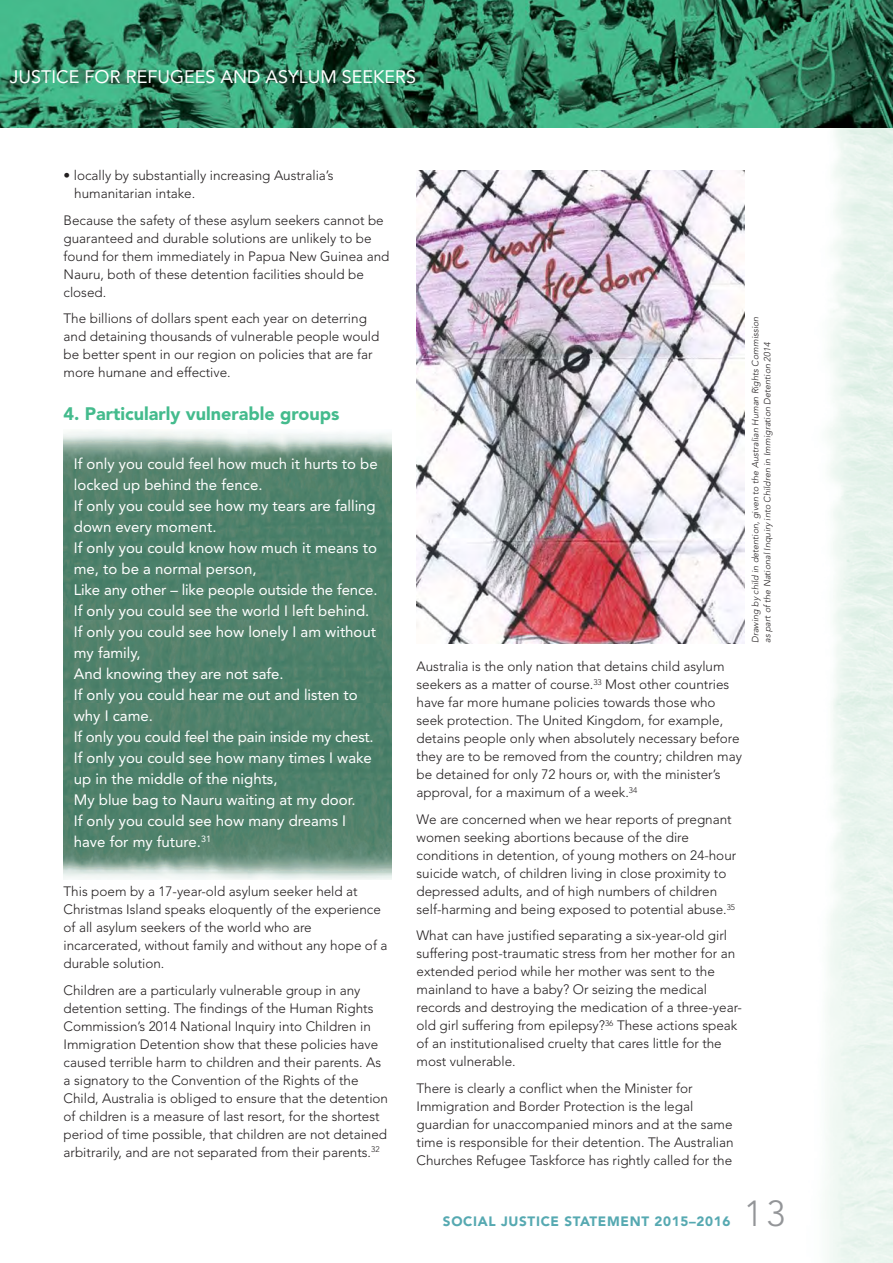
<style>
.page{position:relative;width:893px;height:1263px;background:#fff}
.page>*{position:absolute;margin:0;border:0;box-sizing:border-box;transform-origin:0 0}
.t1{font:300 36px "Avenir";color:#939598}
.t2{font:18px "Avenir";color:#fff}
.t3{font:900 18px "Avenir";color:#44bb8d}
.t4{font:15px/21px "Avenir";color:#fff}
.t5{font:300 13.5px/18px "Avenir";color:#231f20}
.t6{font:900 13.5px "Avenir";letter-spacing:.05em;color:#56a9b1}
.t7{font:300 9px/12px "Avenir";letter-spacing:.005em;color:#231f20}
</style>
<div class="page">
<img style="left:0;top:0;width:892px;height:128px">
<img style="left:416px;top:170px;width:328px;height:474px">
<img style="left:64px;top:431px;width:327px;height:189px">
<img style="left:64px;top:703px;width:327px;height:177px">
<img style="left:64px;top:620px;width:327px;height:83px">
<h2 class="t2" style="left:10px;top:70px;width:408px">JUSTICE FOR REFUGEES AND ASYLUM SEEKERS</h2>
<p class="t5" style="left:74px;top:168px;width:261px;text-indent:-11px">• locally by substantially increasing Australia’s humanitarian intake.</p>
<p class="t5" style="left:64px;top:212px;width:327px">Because the safety of these asylum seekers cannot be guaranteed and durable solutions are unlikely to be found for them immediately in Papua New Guinea and Nauru, both of these detention facilities should be closed.</p>
<p class="t5" style="left:64px;top:311px;width:317px">The billions of dollars spent each year on deterring and detaining thousands of vulnerable people would be better spent in our region on policies that are far more humane and effective.</p>
<h2 class="t3" style="left:64px;top:406px;width:277px">4. Particularly vulnerable groups</h2>
<p class="t4" style="left:74px;top:455px;width:305px">If only you could feel how much it hurts to be locked up behind the fence.<br>If only you could see how my tears are falling down every moment.<br>If only you could know how much it means to me, to be a normal person,<br>Like any other – like people outside the fence.<br>If only you could see the world I left behind.<br>If only you could see how lonely I am without my family,<br>And knowing they are not safe.<br>If only you could hear me out and listen to why I came.<br>If only you could feel the pain inside my chest.<br>If only you could see how many times I wake up in the middle of the nights,<br>My blue bag to Nauru waiting at my door.<br>If only you could see how many dreams I have for my future.<sup>31</sup></p>
<p class="t5" style="left:64px;top:884px;width:325px">This poem by a 17-year-old asylum seeker held at Christmas Island speaks eloquently of the experience of all asylum seekers of the world who are incarcerated, without family and without any hope of a durable solution.</p>
<p class="t5" style="left:64px;top:982px;width:326px">Children are a particularly vulnerable group in any detention setting. The findings of the Human Rights Commission’s 2014 National Inquiry into Children in Immigration Detention show that these policies have caused terrible harm to children and their parents. As a signatory to the Convention of the Rights of the Child, Australia is obliged to ensure that the detention of children is a measure of last resort, for the shortest period of time possible, that children are not detained arbitrarily, and are not separated from their parents.<sup>32</sup></p>
<p class="t5" style="left:416px;top:659px;width:327px">Australia is the only nation that detains child asylum seekers as a matter of course.<sup>33</sup> Most other countries have far more humane policies towards those who seek protection. The United Kingdom, for example, detains people only when absolutely necessary before they are to be removed from the country; children may be detained for only 72 hours or, with the minister’s approval, for a maximum of a week.<sup>34</sup></p>
<p class="t5" style="left:416px;top:811px;width:321px">We are concerned when we hear reports of pregnant women seeking abortions because of the dire conditions in detention, of young mothers on 24-hour suicide watch, of children living in close proximity to depressed adults, and of high numbers of children self-harming and being exposed to potential abuse.<sup>35</sup></p>
<p class="t5" style="left:416px;top:928px;width:327px">What can have justified separating a six-year-old girl suffering post-traumatic stress from her mother for an extended period while her mother was sent to the mainland to have a baby? Or seizing the medical records and destroying the medication of a three-year&shy;old girl suffering from epilepsy?<sup>36</sup> These actions speak of an institutionalised cruelty that cares little for the most vulnerable.</p>
<p class="t5" style="left:416px;top:1080px;width:319px">There is clearly a conflict when the Minister for Immigration and Border Protection is the legal guardian for unaccompanied minors and at the same time is responsible for their detention. The Australian Churches Refugee Taskforce has rightly called for the</p>
<p class="t7" style="left:750px;top:643px;width:329px;rotate:-90deg">Drawing by child in detention, given to the Australian Human Rights Commission as part of the National Inquiry into Children in Immigration Detention 2014</p>
<p class="t6" style="left:443px;top:1216px;width:289px">SOCIAL JUSTICE STATEMENT 2015–2016</p>
<h1 class="t1" style="left:744px;top:1199px;width:43px">13</h1>
</div>
